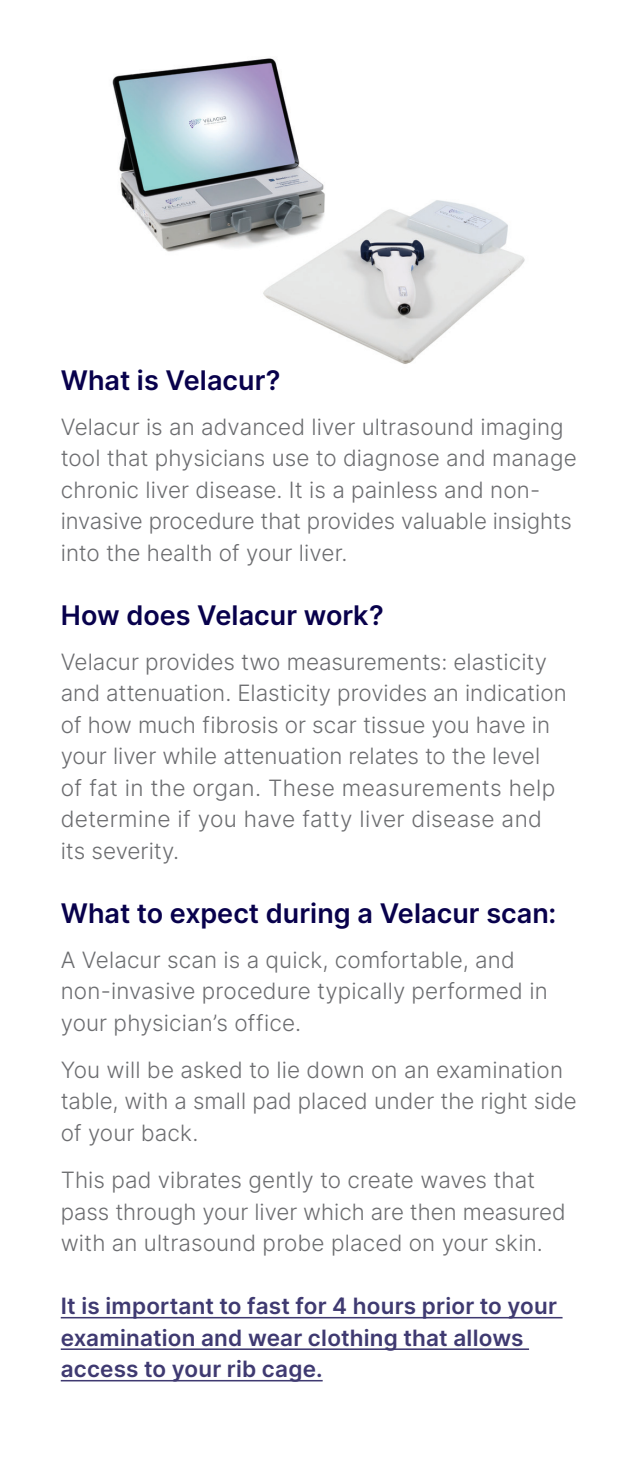
<style>
.page{position:relative;width:638px;height:1458px;background:#fff}
.page>*{position:absolute;margin:0;border:0;box-sizing:border-box;transform-origin:0 0}
.t1{font:600 27px "Inter";color:#08014c}
.t2{font:300 22.5px/31.5px "Inter";letter-spacing:.005em;color:#6c6d70}
.t3{font:600 22.5px/31.5px "Inter";letter-spacing:.01em;color:#3f3a71}
</style>
<div class="page">
<img style="left:112px;top:58px;width:413px;height:306px">
<hr style="left:61px;top:1317px;width:501px;height:1px;background:#3f3a71">
<hr style="left:61px;top:1348px;width:468px;height:2px;background:#3f3a71">
<hr style="left:61px;top:1380px;width:262px;height:1px;background:#3f3a71">
<p class="t1" style="left:61px;top:360px;width:221px">What is Velacur?</p>
<p class="t2" style="left:61px;top:410px;width:517px">Velacur is an advanced liver ultrasound imaging tool that physicians use to diagnose and manage chronic liver disease. It is a painless and non&shy;invasive procedure that provides valuable insights into the health of your liver.</p>
<p class="t1" style="left:61px;top:595px;width:324px">How does Velacur work?</p>
<p class="t2" style="left:61px;top:645px;width:507px">Velacur provides two measurements: elasticity and attenuation. Elasticity provides an indication of how much fibrosis or scar tissue you have in your liver while attenuation relates to the level of fat in the organ. These measurements help determine if you have fatty liver disease and its severity.</p>
<p class="t1" style="left:61px;top:893px;width:497px">What to expect during a Velacur scan:</p>
<p class="t2" style="left:61px;top:943px;width:488px">A Velacur scan is a quick, comfortable, and non-invasive procedure typically performed in your physician’s office.</p>
<p class="t2" style="left:61px;top:1053px;width:518px">You will be asked to lie down on an examination table, with a small pad placed under the right side of your back.</p>
<p class="t2" style="left:61px;top:1164px;width:506px">This pad vibrates gently to create waves that pass through your liver which are then measured with an ultrasound probe placed on your skin.</p>
<p class="t3" style="left:61px;top:1290px;width:498px">It is important to fast for 4 hours prior to your examination and wear clothing that allows access to your rib cage.</p>
</div>
